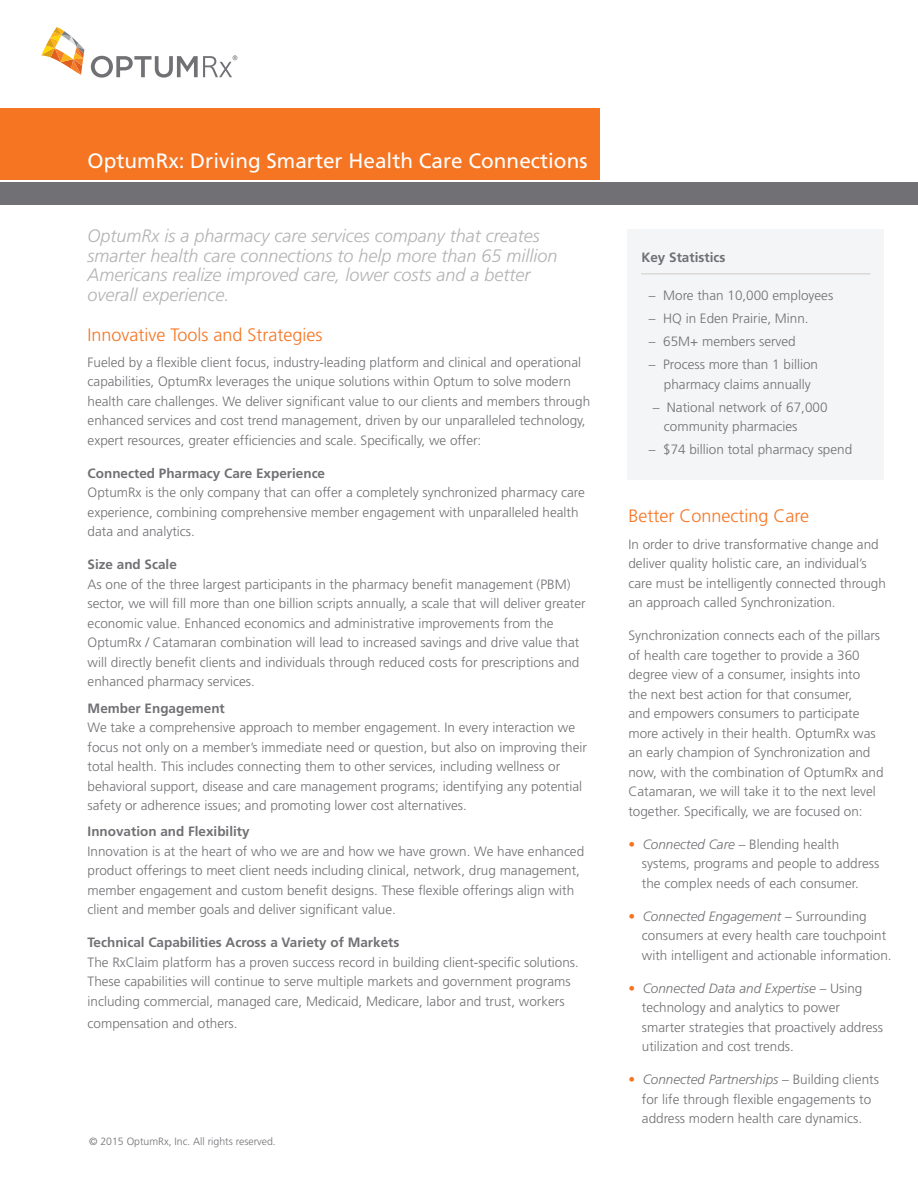
<style>
.page{position:relative;width:918px;height:1188px;background:#fff}
.page>*{position:absolute;margin:0;border:0;box-sizing:border-box;transform-origin:0 0}
.Page_Header{font:20.85px "Frutiger";color:#fff}
.Lead-in_Copy{font:italic 300 18px/19.5px "Frutiger";color:#b4b2b2}
.Lead-in_Copy-2{font:300 18px "Frutiger";color:#f57523}
.Body_copy{font:300 18px "Frutiger";color:#f57523}
.Lead-in_Copy-3{font:300 13.5px/19.5px "Frutiger";color:#717074}
.Body_copy-2{font:300 13.5px/19.5px "Frutiger";color:#717074}
.Body_copy-3{font:700 13.5px "Frutiger";color:#717074}
.t1{font:300 10.5px "Frutiger";color:#717074}
.s1{font-weight:700}
.s2{color:#f57523}
.s3{font-style:italic}
</style>
<div class="page">
<div style="left:0;top:108px;width:600px;height:73px;background:#f57523"></div>
<svg style="left:41px;top:27px;width:43px;height:48px"></svg>
<svg style="left:91px;top:55px;width:146px;height:23px"></svg>
<div style="left:0;top:182px;width:918px;height:22px;background:#717074"></div>
<hr style="left:0;top:180px;width:918px;height:2px;background:#fff">
<div style="left:628px;top:229px;width:256px;height:251px;background:#f4f5f6"></div>
<hr style="left:641px;top:273px;width:229px;height:1px;background:#d3d0ce">
<p class="Page_Header" style="left:88px;top:148px;width:501px">OptumRx: Driving Smarter Health Care Connections</p>
<p class="Lead-in_Copy" style="left:88px;top:227px;width:472px">OptumRx is a pharmacy care services company that creates smarter health care connections to help more than 65 million Americans realize improved care, lower costs and a better overall experience.</p>
<p class="Lead-in_Copy-2" style="left:88px;top:324px;width:237px">Innovative Tools and Strategies</p>
<p class="Lead-in_Copy-3" style="left:88px;top:353px;width:504px">Fueled by a flexible client focus, industry-leading platform and clinical and operational capabilities, OptumRx leverages the unique solutions within Optum to solve modern health care challenges. We deliver significant value to our clients and members through enhanced services and cost trend management, driven by our unparalleled technology, expert resources, greater efficiencies and scale. Specifically, we offer:</p>
<p class="Lead-in_Copy-3" style="left:88px;top:464px;width:499px"><span class="s1">Connected Pharmacy Care Experience<br></span>OptumRx is the only company that can offer a completely synchronized pharmacy care experience, combining comprehensive member engagement with unparalleled health data and analytics.</p>
<p class="Lead-in_Copy-3" style="left:88px;top:555px;width:500px"><span class="s1">Size and Scale<br></span>As one of the three largest participants in the pharmacy benefit management (PBM) sector, we will fill more than one billion scripts annually, a scale that will deliver greater economic value. Enhanced economics and administrative improvements from the OptumRx / Catamaran combination will lead to increased savings and drive value that will directly benefit clients and individuals through reduced costs for prescriptions and enhanced pharmacy services.</p>
<p class="Lead-in_Copy-3" style="left:88px;top:698px;width:501px"><span class="s1">Member Engagement<br></span>We take a comprehensive approach to member engagement. In every interaction we focus not only on a member’s immediate need or question, but also on improving their total health. This includes connecting them to other services, including wellness or behavioral support, disease and care management programs; identifying any potential safety or adherence issues; and promoting lower cost alternatives.</p>
<p class="Lead-in_Copy-3" style="left:88px;top:822px;width:498px"><span class="s1">Innovation and Flexibility<br></span>Innovation is at the heart of who we are and how we have grown. We have enhanced product offerings to meet client needs including clinical, network, drug management, member engagement and custom benefit designs. These flexible offerings align with client and member goals and deliver significant value.</p>
<p class="Lead-in_Copy-3" style="left:88px;top:933px;width:493px"><span class="s1">Technical Capabilities Across a Variety of Markets<br></span>The RxClaim platform has a proven success record in building client-specific solutions.<br>These capabilities will continue to serve multiple markets and government programs including commercial, managed care, Medicaid, Medicare, labor and trust, workers</p>
<p class="Lead-in_Copy-3" style="left:88px;top:1014px;width:152px">compensation and others.</p>
<p class="t1" style="left:89px;top:1136px;width:188px">© 2015 OptumRx, Inc. All rights reserved.</p>
<p class="Body_copy-3" style="left:641px;top:250px;width:86px">Key Statistics</p>
<p class="Body_copy-2" style="left:649px;top:286px;width:186px">– More than 10,000 employees</p>
<p class="Body_copy-2" style="left:649px;top:309px;width:161px">– HQ in Eden Prairie, Minn.</p>
<p class="Body_copy-2" style="left:649px;top:332px;width:148px">– 65M+ members served</p>
<p class="Body_copy-2" style="left:649px;top:355px;width:171px;text-align:center">– Process more than 1 billion pharmacy claims annually</p>
<p class="Body_copy-2" style="left:664px;top:397px;width:165px;text-indent:-11px">– National network of 67,000 community pharmacies</p>
<p class="Body_copy-2" style="left:649px;top:440px;width:205px">– $74 billion total pharmacy spend</p>
<p class="Body_copy" style="left:628px;top:506px;width:182px">Better Connecting Care</p>
<p class="Body_copy-2" style="left:628px;top:534px;width:259px">In order to drive transformative change and deliver quality holistic care, an individual’s care must be intelligently connected through an approach called Synchronization.</p>
<p class="Body_copy-2" style="left:628px;top:626px;width:257px">Synchronization connects each of the pillars of health care together to provide a 360 degree view of a consumer, insights into<br>the next best action for that consumer,<br>and empowers consumers to participate more actively in their health. OptumRx was an early champion of Synchronization and now, with the combination of OptumRx and Catamaran, we will take it to the next level together. Specifically, we are focused on:</p>
<p class="Body_copy-2" style="left:642px;top:834px;width:239px;text-indent:-13px"><span class="s2">•</span> <span class="s3">Connected Care</span> – Blending health systems, programs and people to address the complex needs of each consumer.</p>
<p class="Body_copy-2" style="left:642px;top:906px;width:251px;text-indent:-14px"><span class="s2">•</span> <span class="s3">Connected Engagement</span> – Surrounding consumers at every health care touchpoint with intelligent and actionable information.</p>
<p class="Body_copy-2" style="left:642px;top:978px;width:242px;text-indent:-14px"><span class="s2">•</span> <span class="s3">Connected Data and Expertise</span> – Using technology and analytics to power smarter strategies that proactively address utilization and cost trends.</p>
<p class="Body_copy-2" style="left:628px;top:1070px;width:252px;text-align:center"><span class="s2">•</span> <span class="s3">Connected Partnerships</span> – Building clients for life through flexible engagements to address modern health care dynamics.</p>
</div>
